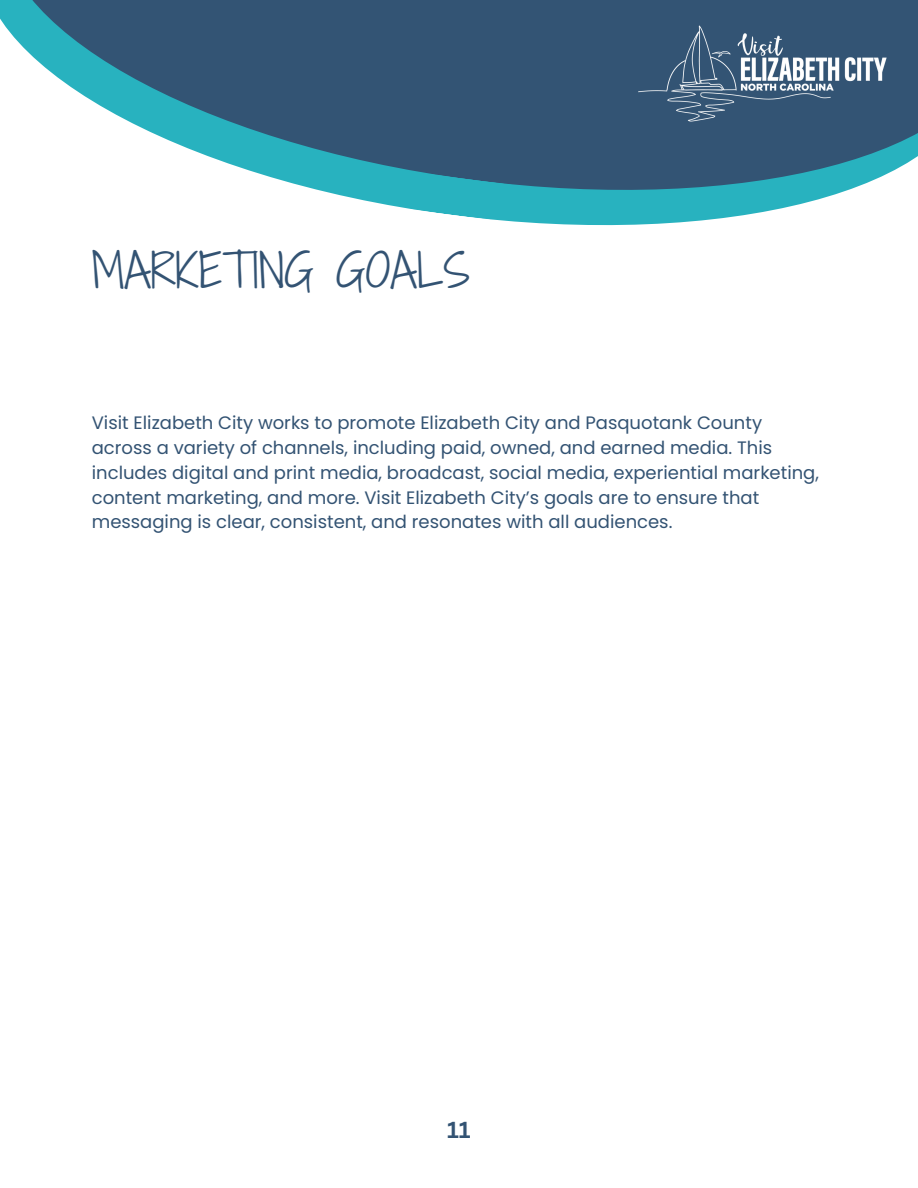
<style>
.page{position:relative;width:918px;height:1188px;background:#fff}
.page>*{position:absolute;margin:0;border:0;box-sizing:border-box;transform-origin:0 0}
.t1{font:45px "Shadows Into Light Two";color:#335373}
.t2{font:700 22.5px "Canva Sans";color:#335373}
.t3{font:18px/24.8px "Poppins";color:#335373}
</style>
<div class="page">
<svg style="left:455px;top:215px;width:289px;height:11px;fill:#28b2bf"></svg>
<svg style="left:0;top:0;width:918px;height:215px;fill:#335474"></svg>
<img style="left:628px;top:16px;width:270px;height:113px">
<p class="t1" style="left:92px;top:238px;width:380px">MARKETING GOALS</p>
<h1 class="t3" style="left:92px;top:411px;width:729px">Visit Elizabeth City works to promote Elizabeth City and Pasquotank County across a variety of channels, including paid, owned, and earned media. This includes digital and print media, broadcast, social media, experiential marketing, content marketing, and more. Visit Elizabeth City’s goals are to ensure that messaging is clear, consistent, and resonates with all audiences.</h1>
<p class="t2" style="left:447px;top:1114px;width:25px">11</p>
</div>
